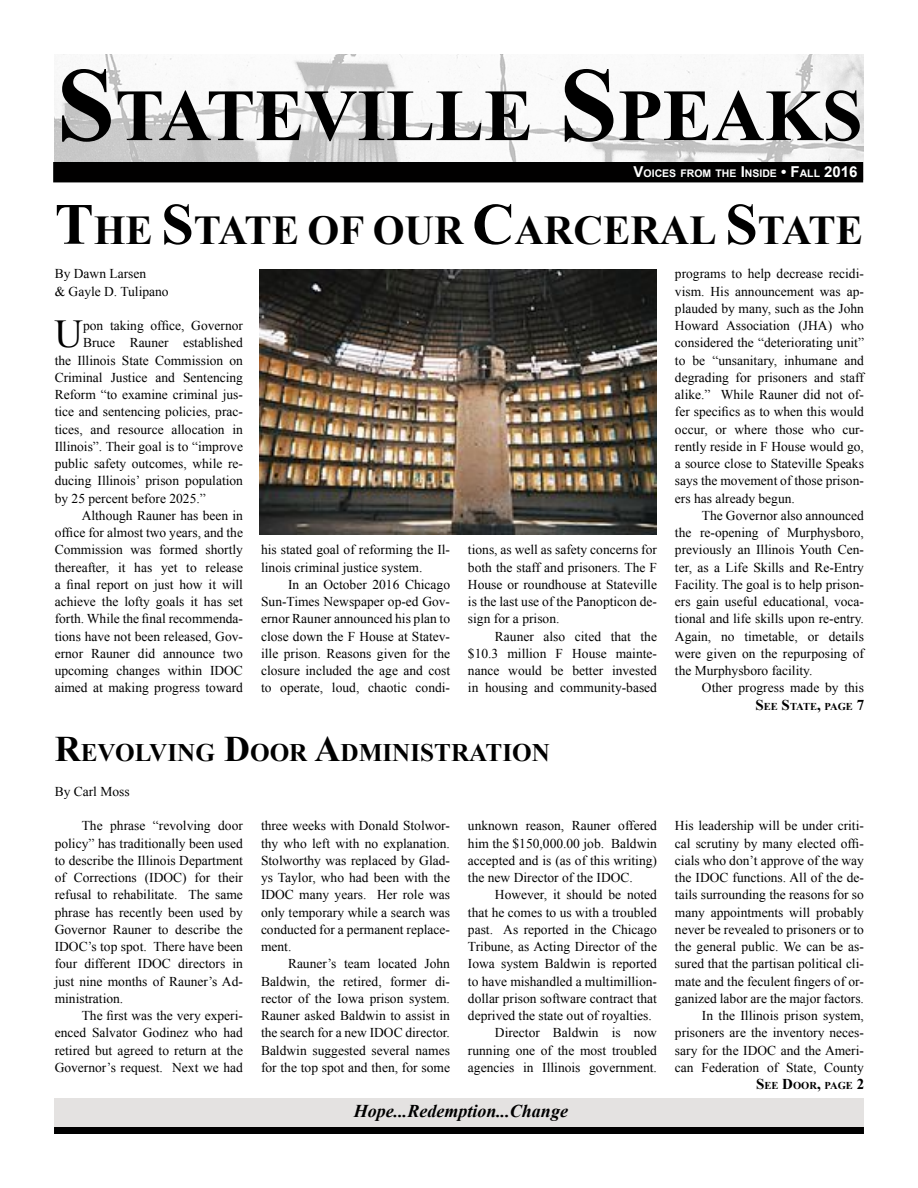
<style>
.page{position:relative;width:918px;height:1188px;background:#fff}
.page>*{position:absolute;margin:0;border:0;box-sizing:border-box;transform-origin:0 0}
.t1{font:700 73.5px "Times New Roman";color:#000}
.t2{font:700 40.95px "Times New Roman";color:#000}
.t3{font:39.6px "Times New Roman";color:#000}
.t4{font:700 25.2px "Times New Roman";color:#000}
.t5{font:italic 700 18px "Times New Roman";color:#000}
.t6{font:13.5px/17.2px "Times New Roman";color:#000;text-align:justify}
.t7{font:700 10.5px "Arial";color:#fff}
.t8{font:700 10.5px "Times New Roman";color:#000}
.s1{font-size:105px}
.s2{font-size:15px}
.s3{font-size:58.5px}
.s4{font-size:36px}
</style>
<div class="page">
<img style="left:54px;top:54px;width:809px;height:108px">
<div style="left:54px;top:163px;width:808px;height:19px;background:#010000"></div>
<div style="left:53px;top:162px;width:810px;height:20px;border:2px solid #000"></div>
<div style="left:54px;top:1126px;width:810px;height:8px;background:#000"></div>
<div style="left:54px;top:1098px;width:810px;height:28px;background:#e4e2e1"></div>
<img style="left:260px;top:269px;width:397px;height:265px">
<h1 class="t1" style="left:57px;top:65px;width:801px"><span class="s1">S</span>TATEVILLE <span class="s1">S</span>PEAKS</h1>
<p class="t7" style="left:634px;top:167px;width:226px"><span class="s2">V</span>OICES FROM THE <span class="s2">I</span> NSIDE <span class="s2">• F</span>ALL <span class="s2">2016</span></p>
<h2 class="t2" style="left:55px;top:202px;width:810px"><span class="s3">T</span>HE <span class="s3">S</span>TATE OF OUR <span class="s3">C</span>ARCERAL <span class="s3">S</span>TATE</h2>
<p class="t6" style="left:55px;top:265px;width:116px">By Dawn Larsen<br>&amp; Gayle D. Tulipano</p>
<h3 class="t3" style="left:55px;top:307px;width:30px">U</h3>
<p class="t6" style="left:83px;top:317px;width:161px">pon taking office, Governor</p>
<p class="t6" style="left:675px;top:265px;width:191px">programs to help decrease recidi&shy;vism. His announcement was ap&shy;plauded by many, such as the John Howard Association (JHA) who considered the “deteriorating unit” to be “unsanitary, inhumane and degrading for prisoners and staff alike.” While Rauner did not of&shy;fer specifics as to when this would occur, or where those who cur&shy;rently reside in F House would go, a source close to Stateville Speaks says the movement of those prison&shy;ers has already begun.</p>
<p class="t6" style="left:675px;top:506px;width:191px;text-indent:27px">The Governor also announced the re-opening of Murphysboro, previously an Illinois Youth Cen&shy;ter, as a Life Skills and Re-Entry Facility. The goal is to help prison&shy;ers gain useful educational, voca&shy;tional and life skills upon re-entry.<br>Again, no timetable, or details were given on the repurposing of the Murphysboro facility.</p>
<p class="t6" style="left:702px;top:679px;width:164px">Other progress made by this</p>
<p class="t6" style="left:83px;top:334px;width:161px">Bruce Rauner established</p>
<p class="t6" style="left:55px;top:351px;width:190px">the Illinois State Commission on</p>
<p class="t6" style="left:55px;top:368px;width:190px">Criminal Justice and Sentencing</p>
<p class="t6" style="left:55px;top:386px;width:190px">Reform “to examine criminal jus-</p>
<p class="t6" style="left:55px;top:403px;width:190px">tice and sentencing policies, prac-</p>
<p class="t6" style="left:55px;top:420px;width:190px">tices, and resource allocation in</p>
<p class="t6" style="left:55px;top:437px;width:190px">Illinois”. Their goal is to “improve</p>
<p class="t6" style="left:55px;top:455px;width:190px">public safety outcomes, while re-</p>
<p class="t6" style="left:55px;top:472px;width:190px">ducing Illinois’ prison population</p>
<p class="t6" style="left:55px;top:489px;width:153px">by 25 percent before 2025.”</p>
<p class="t6" style="left:82px;top:506px;width:163px">Although Rauner has been in</p>
<p class="t6" style="left:55px;top:524px;width:190px">office for almost two years, and the</p>
<p class="t6" style="left:55px;top:541px;width:190px">Commission was formed shortly</p>
<p class="t6" style="left:55px;top:558px;width:190px">thereafter, it has yet to release</p>
<p class="t6" style="left:55px;top:575px;width:190px">a final report on just how it will</p>
<p class="t6" style="left:55px;top:593px;width:190px">achieve the lofty goals it has set</p>
<p class="t6" style="left:55px;top:610px;width:190px">forth. While the final recommenda-</p>
<p class="t6" style="left:55px;top:627px;width:190px">tions have not been released, Gov-</p>
<p class="t6" style="left:55px;top:644px;width:190px">ernor Rauner did announce two</p>
<p class="t6" style="left:55px;top:662px;width:190px">upcoming changes within IDOC</p>
<p class="t6" style="left:55px;top:679px;width:190px">aimed at making progress toward</p>
<p class="t6" style="left:261px;top:541px;width:191px">his stated goal of reforming the Il&shy;linois criminal justice system.</p>
<p class="t6" style="left:261px;top:575px;width:191px;text-indent:27px">In an October 2016 Chicago Sun-Times Newspaper op-ed Gov&shy;ernor Rauner announced his plan to close down the F House at Statev&shy;ille prison. Reasons given for the closure included the age and cost to operate, loud, chaotic condi-</p>
<p class="t6" style="left:468px;top:541px;width:191px">tions, as well as safety concerns for both the staff and prisoners. The F House or roundhouse at Stateville is the last use of the Panopticon de&shy;sign for a prison.</p>
<p class="t6" style="left:468px;top:627px;width:191px;text-indent:27px">Rauner also cited that the $10.3 million F House mainte&shy;nance would be better invested in housing and community-based</p>
<h3 class="t4" style="left:55px;top:735px;width:497px"><span class="s4">R</span>EVOLVING <span class="s4">D</span>OOR <span class="s4">A</span>DMINISTRATION</h3>
<p class="t6" style="left:55px;top:783px;width:77px">By Carl Moss</p>
<p class="t6" style="left:55px;top:817px;width:190px;text-indent:27px">The phrase “revolving door policy” has traditionally been used to describe the Illinois Department of Corrections (IDOC) for their refusal to rehabilitate. The same phrase has recently been used by Governor Rauner to describe the IDOC’s top spot. There have been four different IDOC directors in just nine months of Rauner’s Ad&shy;ministration.</p>
<p class="t6" style="left:55px;top:1007px;width:190px;text-indent:27px">The first was the very experi&shy;enced Salvator Godinez who had retired but agreed to return at the Governor’s request. Next we had</p>
<p class="t6" style="left:261px;top:817px;width:191px">three weeks with Donald Stolwor&shy;thy who left with no explanation.<br>Stolworthy was replaced by Glad&shy;ys Taylor, who had been with the IDOC many years. Her role was only temporary while a search was conducted for a permanent replace&shy;ment.</p>
<p class="t6" style="left:261px;top:955px;width:191px;text-indent:27px">Rauner’s team located John Baldwin, the retired, former di&shy;rector of the Iowa prison system.<br>Rauner asked Baldwin to assist in the search for a new IDOC director.<br>Baldwin suggested several names for the top spot and then, for some</p>
<p class="t6" style="left:468px;top:817px;width:191px">unknown reason, Rauner offered him the $150,000.00 job. Baldwin accepted and is (as of this writing) the new Director of the IDOC.</p>
<p class="t6" style="left:495px;top:886px;width:164px">However, it should be noted</p>
<p class="t6" style="left:468px;top:903px;width:191px">that he comes to us with a troubled</p>
<p class="t6" style="left:468px;top:920px;width:191px">past. As reported in the Chicago</p>
<p class="t6" style="left:468px;top:938px;width:191px">Tribune, as Acting Director of the</p>
<p class="t6" style="left:468px;top:955px;width:191px">Iowa system Baldwin is reported</p>
<p class="t6" style="left:468px;top:972px;width:191px">to have mishandled a multimillion-</p>
<p class="t6" style="left:468px;top:989px;width:191px">dollar prison software contract that</p>
<p class="t6" style="left:468px;top:1007px;width:185px">deprived the state out of royalties.</p>
<p class="t6" style="left:495px;top:1024px;width:163px">Director Baldwin is now</p>
<p class="t6" style="left:468px;top:1041px;width:191px">running one of the most troubled</p>
<p class="t6" style="left:468px;top:1058px;width:191px">agencies in Illinois government.</p>
<h3 class="t5" style="left:354px;top:1099px;width:216px">Hope...Redemption...Change</h3>
<p class="t8" style="left:756px;top:699px;width:110px"><span class="s2">S</span>EE <span class="s2">S</span>TATE<span class="s2">,</span> PAGE <span class="s2">7</span></p>
<p class="t6" style="left:675px;top:817px;width:191px;text-align:right">His leadership will be under criti&shy;cal scrutiny by many elected offi&shy;cials who don’t approve of the way the IDOC functions. All of the de&shy;tails surrounding the reasons for so many appointments will probably never be revealed to prisoners or to the general public. We can be as&shy;sured that the partisan political cli&shy;mate and the feculent fingers of or&shy;ganized labor are the major factors.<br>In the Illinois prison system, prisoners are the inventory neces&shy;sary for the IDOC and the Ameri&shy;can Federation of State, County</p>
<p class="t8" style="left:756px;top:1078px;width:109px"><span class="s2">S</span>EE <span class="s2">D</span>OOR<span class="s2">,</span> PAGE <span class="s2">2</span></p>
</div>
